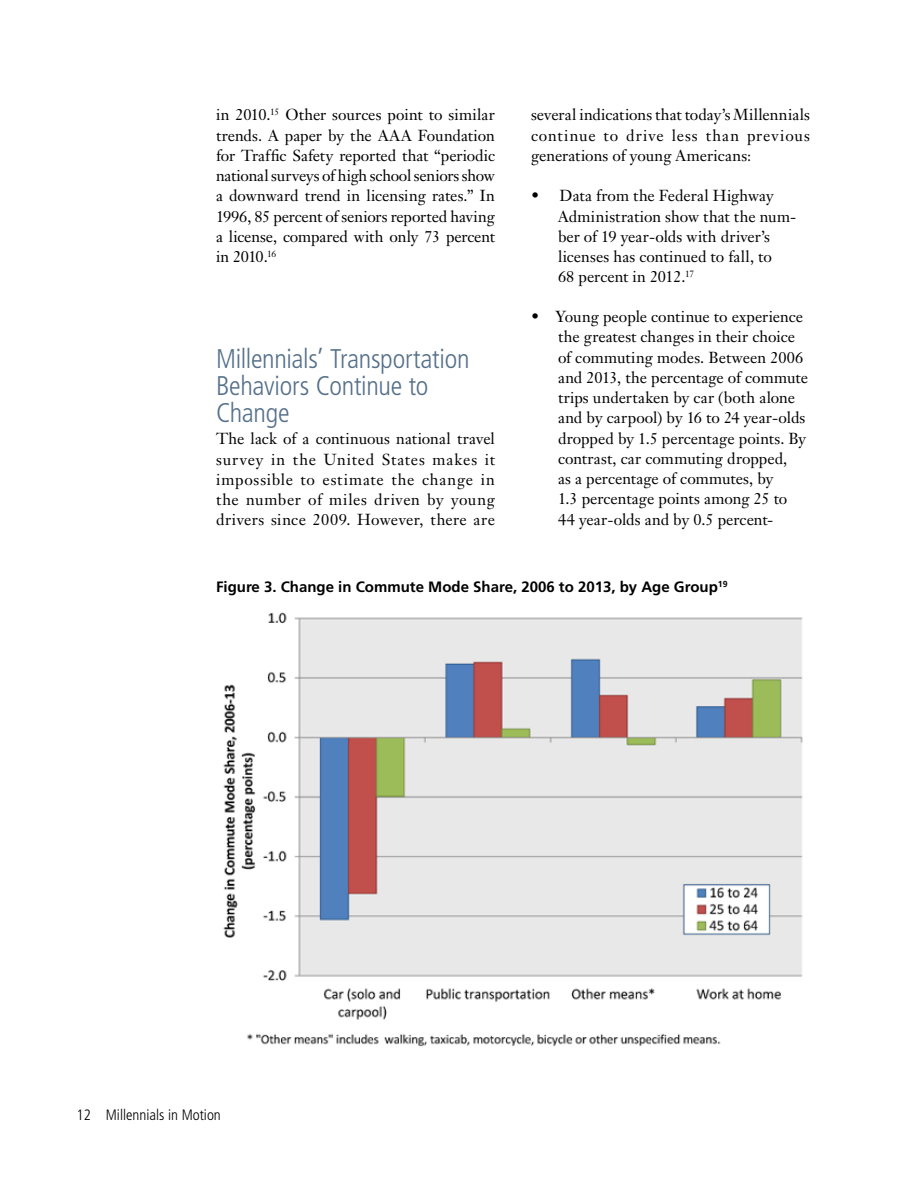
<style>
.page{position:relative;width:918px;height:1188px;background:#fff}
.page>*{position:absolute;margin:0;border:0;box-sizing:border-box;transform-origin:0 0}
.t1{font:300 condensed 27px/27px "Frutiger";letter-spacing:-.01em;color:#55708a}
.t2{font:15.75px/20.2px "Janson Text";letter-spacing:.005em;color:#000;text-align:justify}
.t3{font:700 15px "Frutiger";color:#000}
.t4{font:300 condensed 15px "Frutiger";color:#000}
</style>
<div class="page">
<img style="left:223px;top:612px;width:580px;height:435px">
<p class="t2" style="left:216px;top:105px;width:281px">in 2010.<sup>15</sup> Other sources point to similar trends. A paper by the AAA Foundation for Traffic Safety reported that “periodic national surveys of high school seniors show a downward trend in licensing rates.” In 1996, 85 percent of seniors reported having a license, compared with only 73 percent in 2010.<sup>16</sup></p>
<h1 class="t1" style="left:216px;top:345px;width:255px">Millennials’ Transportation<br>Behaviors Continue to<br>Change</h1>
<p class="t2" style="left:216px;top:429px;width:280px">The lack of a continuous national travel survey in the United States makes it impossible to estimate the change in the number of miles driven by young drivers since 2009. However, there are</p>
<p class="t2" style="left:531px;top:105px;width:281px">several indications that today’s Millennials continue to drive less than previous generations of young Americans:</p>
<p class="t2" style="left:558px;top:186px;width:240px;text-align:left;text-indent:-27px">• Data from the Federal Highway<br>Administration show that the num&shy;ber of 19 year-olds with driver’s licenses has continued to fall, to<br>68 percent in 2012.<sup>17</sup></p>
<p class="t2" style="left:558px;top:306px;width:252px;text-align:left;text-indent:-27px">• Young people continue to experience the greatest changes in their choice of commuting modes. Between 2006 and 2013, the percentage of commute trips undertaken by car (both alone and by carpool) by 16 to 24 year-olds dropped by 1.5 percentage points. By contrast, car commuting dropped,<br>as a percentage of commutes, by<br>1.3 percentage points among 25 to 44 year-olds and by 0.5 percent-</p>
<p class="t3" style="left:216px;top:578px;width:513px">Figure 3. Change in Commute Mode Share, 2006 to 2013, by Age Group<sup>19</sup></p>
<p class="t4" style="left:76px;top:1106px;width:146px">12 Millennials in Motion</p>
</div>
